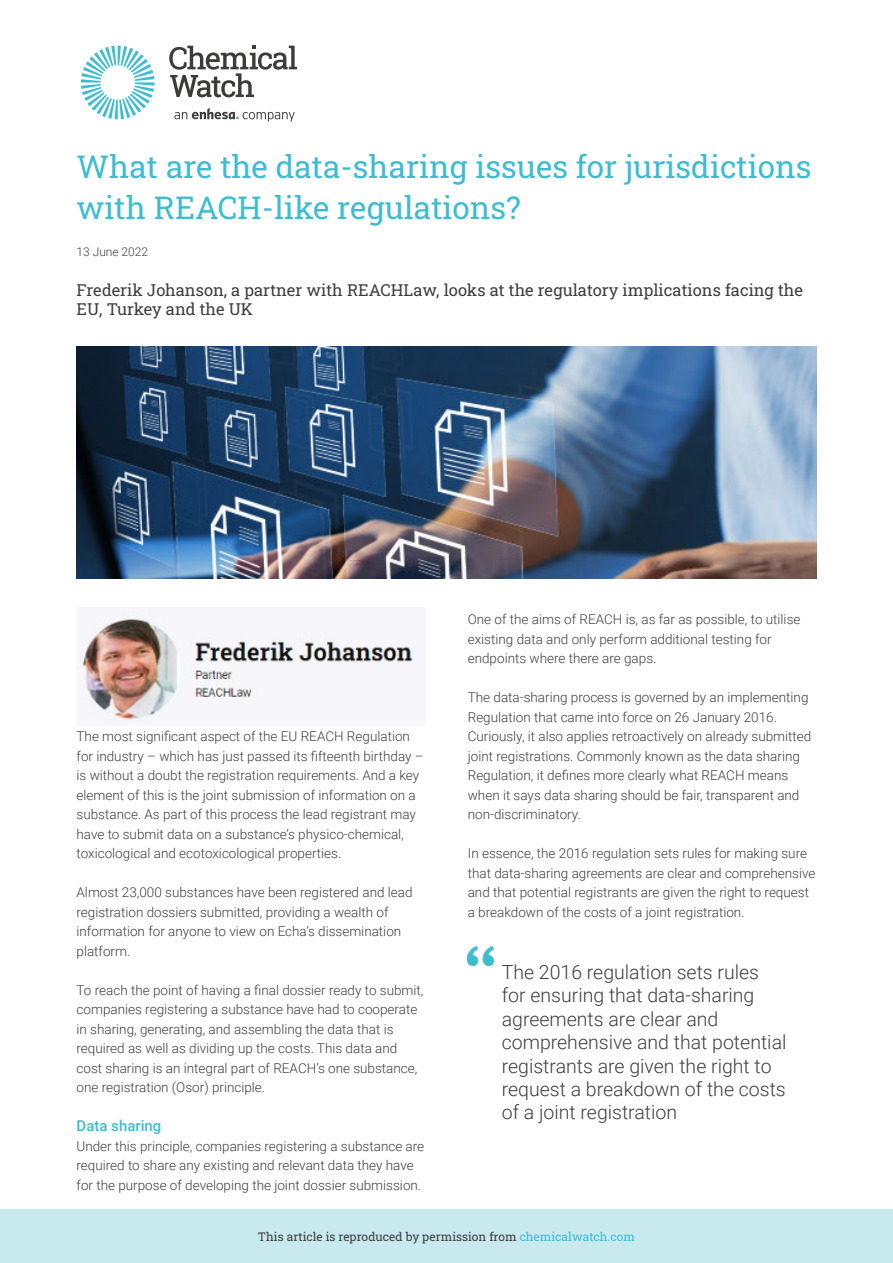
<style>
.page{position:relative;width:893px;height:1263px;background:#fff}
.page>*{position:absolute;margin:0;border:0;box-sizing:border-box;transform-origin:0 0}
.t1{font:31.5px/40.5px "Roboto Slab";color:#3ebcd2}
.t2{font:300 19.5px/23.4px "Roboto";color:#3e3e3f}
.t3{font:16.5px/19.5px "Roboto Slab";color:#3e3e3f}
.t4{font:500 15px "Roboto";color:#3ebcd2}
.t5{font:300 13.5px/19.5px "Roboto";color:#3e3e3f}
.t6{font:12px "Roboto Slab";color:#3e3e3f}
.t7{font:300 12px "Roboto";color:#3e3e3f}
.s1{color:#3ebcd2}
</style>
<div class="page">
<div style="left:0;top:1209px;width:893px;height:54px;background:#c8e9ee"></div>
<img style="left:468px;top:946px;width:25px;height:19px">
<svg style="left:81px;top:46px;width:74px;height:73px"></svg>
<svg style="left:169px;top:46px;width:128px;height:51px"></svg>
<svg style="left:174px;top:108px;width:121px;height:14px"></svg>
<img style="left:77px;top:347px;width:739px;height:231px">
<img style="left:77px;top:613px;width:337px;height:109px">
<h1 class="t1" style="left:77px;top:149px;width:736px">What are the data-sharing issues for jurisdictions with REACH-like regulations?</h1>
<p class="t7" style="left:77px;top:243px;width:73px">13 June 2022</p>
<p class="t3" style="left:77px;top:281px;width:728px">Frederik Johanson, a partner with REACHLaw, looks at the regulatory implications facing the<br>EU, Turkey and the UK</p>
<p class="t5" style="left:77px;top:726px;width:349px">The most significant aspect of the EU REACH Regulation for industry – which has just passed its fifteenth birthday – is without a doubt the registration requirements. And a key element of this is the joint submission of information on a substance. As part of this process the lead registrant may have to submit data on a substance’s physico-chemical, toxicological and ecotoxicological properties.</p>
<p class="t5" style="left:77px;top:882px;width:338px">Almost 23,000 substances have been registered and lead registration dossiers submitted, providing a wealth of information for anyone to view on Echa’s dissemination platform.</p>
<p class="t5" style="left:77px;top:979px;width:348px">To reach the point of having a final dossier ready to submit, companies registering a substance have had to cooperate in sharing, generating, and assembling the data that is required as well as dividing up the costs. This data and cost sharing is an integral part of REACH’s one substance, one registration (Osor) principle.</p>
<p class="t4" style="left:77px;top:1120px;width:86px">Data sharing</p>
<p class="t5" style="left:77px;top:1135px;width:349px">Under this principle, companies registering a substance are required to share any existing and relevant data they have for the purpose of developing the joint dossier submission.</p>
<p class="t5" style="left:468px;top:609px;width:334px">One of the aims of REACH is, as far as possible, to utilise existing data and only perform additional testing for endpoints where there are gaps.</p>
<p class="t5" style="left:468px;top:687px;width:345px">The data-sharing process is governed by an implementing Regulation that came into force on 26 January 2016.<br>Curiously, it also applies retroactively on already submitted joint registrations. Commonly known as the data sharing Regulation, it defines more clearly what REACH means when it says data sharing should be fair, transparent and non-discriminatory.</p>
<p class="t5" style="left:468px;top:843px;width:349px">In essence, the 2016 regulation sets rules for making sure that data-sharing agreements are clear and comprehensive and that potential registrants are given the right to request a breakdown of the costs of a joint registration.</p>
<h2 class="t2" style="left:502px;top:960px;width:286px">The 2016 regulation sets rules for ensuring that data-sharing agreements are clear and comprehensive and that potential registrants are given the right to request a breakdown of the costs of a joint registration</h2>
<p class="t6" style="left:258px;top:1231px;width:379px">This article is reproduced by permission from <span class="s1">chemicalwatch.com</span></p>
</div>
